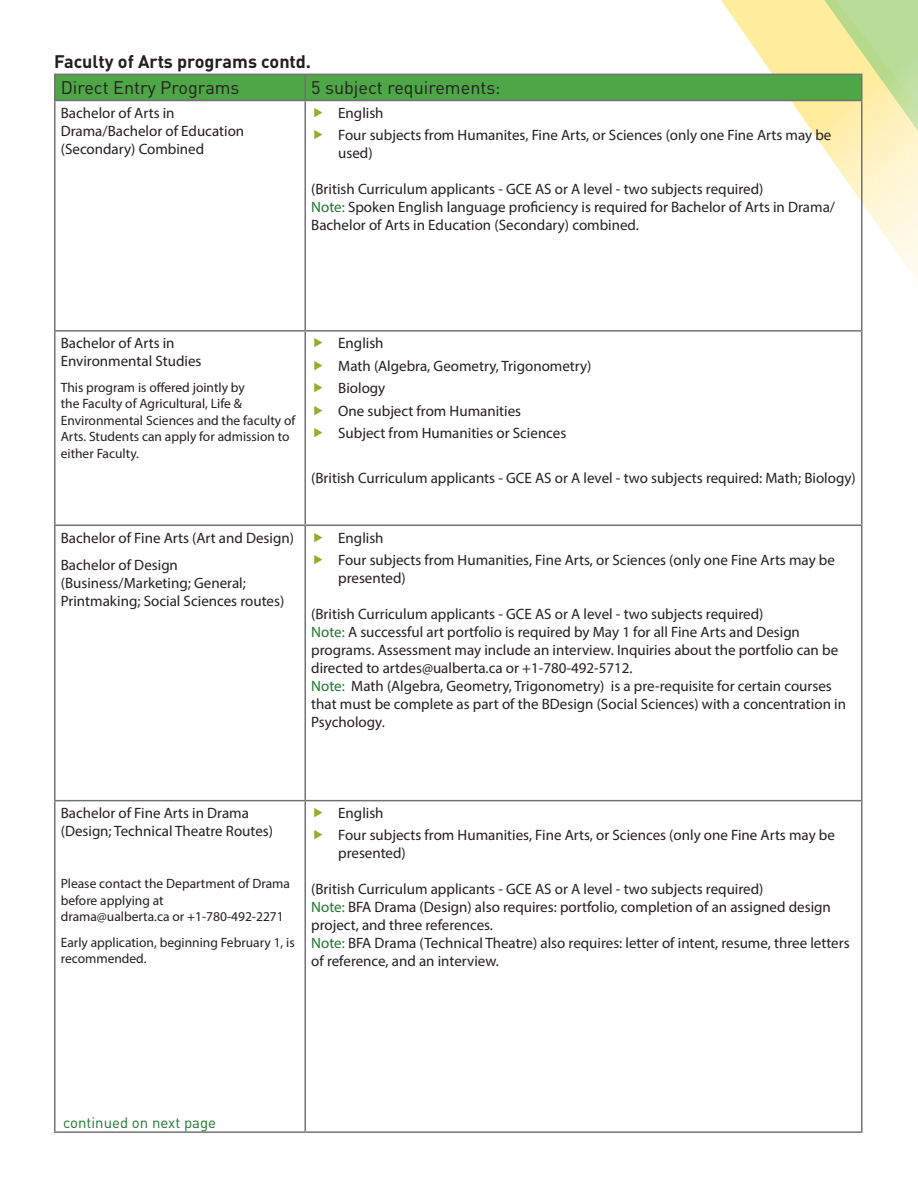
<style>
.page{position:relative;width:918px;height:1188px;background:#fff}
.page>*{position:absolute;margin:0;border:0;box-sizing:border-box;transform-origin:0 0}
.t1{font:18px "DIN Pro";color:#231f20}
.t2{font:700 18px "DIN Pro";color:#231f20}
.t3{font:15px/18px "Myriad Pro";color:#231f20}
.t4{font:15px "DIN Pro";color:#1e772f}
.t5{font:13.5px/16.5px "Myriad Pro";color:#231f20}
.s1{color:#1e772f}
</style>
<div class="page">
<svg style="left:718px;top:0;width:200px;height:289px"></svg>
<svg style="left:750px;top:0;width:168px;height:267px"></svg>
<div style="left:55px;top:74px;width:250px;height:26px;background:#4ea646"></div>
<div style="left:305px;top:74px;width:557px;height:26px;background:#4ea646"></div>
<hr style="left:54px;top:525px;width:251px;height:1px;background:#717275">
<hr style="left:305px;top:525px;width:557px;height:1px;background:#717275">
<hr style="left:54px;top:800px;width:251px;height:1px;background:#717275">
<hr style="left:305px;top:800px;width:557px;height:1px;background:#717275">
<hr style="left:54px;top:1131px;width:251px;height:2px;background:#717275">
<hr style="left:305px;top:1131px;width:557px;height:2px;background:#717275">
<hr style="left:54px;top:74px;width:251px;height:1px;background:#717275">
<hr style="left:54px;top:75px;width:2px;height:25px;background:#717275">
<hr style="left:305px;top:74px;width:557px;height:1px;background:#717275">
<hr style="left:304px;top:75px;width:2px;height:25px;background:#717275">
<svg style="left:861px;top:75px;width:1px;height:25px"></svg>
<hr style="left:54px;top:526px;width:2px;height:274px;background:#717275">
<hr style="left:304px;top:526px;width:2px;height:274px;background:#717275">
<hr style="left:861px;top:526px;width:1px;height:274px;background:#717275">
<hr style="left:54px;top:801px;width:2px;height:330px;background:#717275">
<hr style="left:304px;top:801px;width:2px;height:330px;background:#717275">
<hr style="left:861px;top:801px;width:1px;height:330px;background:#717275">
<hr style="left:54px;top:101px;width:2px;height:229px;background:#717275">
<hr style="left:54px;top:332px;width:2px;height:193px;background:#717275">
<hr style="left:54px;top:100px;width:251px;height:1px;background:#717275">
<hr style="left:305px;top:100px;width:557px;height:1px;background:#717275">
<hr style="left:304px;top:101px;width:2px;height:229px;background:#717275">
<hr style="left:861px;top:101px;width:1px;height:229px;background:#717275">
<hr style="left:54px;top:330px;width:251px;height:2px;background:#717275">
<hr style="left:305px;top:330px;width:557px;height:2px;background:#717275">
<hr style="left:304px;top:332px;width:2px;height:193px;background:#717275">
<hr style="left:861px;top:332px;width:1px;height:193px;background:#717275">
<p class="t2" style="left:54px;top:46px;width:259px">Faculty of Arts programs contd.</p>
<p class="t1" style="left:61px;top:73px;width:180px">Direct Entry Programs</p>
<p class="t1" style="left:311px;top:73px;width:191px">5 subject requirements:</p>
<p class="t3" style="left:61px;top:103px;width:185px">Bachelor of Arts in<br>Drama/Bachelor of Education (Secondary) Combined</p>
<p class="t3" style="left:338px;top:101px;width:495px;line-height:22.5px">English<br>Four subjects from Humanites, Fine Arts, or Sciences (only one Fine Arts may be</p>
<p class="t3" style="left:338px;top:144px;width:36px">used)</p>
<p class="t3" style="left:311px;top:180px;width:525px">(British Curriculum applicants - GCE AS or A level - two subjects required)<br><span class="s1">Note:</span> Spoken English language proficiency is required for Bachelor of Arts in Drama/<br>Bachelor of Arts in Education (Secondary) combined.</p>
<p class="t3" style="left:61px;top:334px;width:142px">Bachelor of Arts in<br>Environmental Studies</p>
<p class="t5" style="left:61px;top:379px;width:236px">This program is offered jointly by<br>the Faculty of Agricultural, Life &amp; Environmental Sciences and the faculty of Arts. Students can apply for admission to either Faculty.</p>
<p class="t3" style="left:338px;top:332px;width:255px;line-height:22.5px">English<br>Math (Algebra, Geometry, Trigonometry)<br>Biology<br>One subject from Humanities<br>Subject from Humanities or Sciences</p>
<p class="t3" style="left:311px;top:469px;width:546px">(British Curriculum applicants - GCE AS or A level - two subjects required: Math; Biology)</p>
<p class="t3" style="left:61px;top:524px;width:235px;line-height:27px">Bachelor of Fine Arts (Art and Design)<br>Bachelor of Design</p>
<p class="t3" style="left:61px;top:573px;width:225px">(Business/Marketing; General;<br>Printmaking; Social Sciences routes)</p>
<p class="t3" style="left:338px;top:526px;width:498px;line-height:22.5px">English<br>Four subjects from Humanities, Fine Arts, or Sciences (only one Fine Arts may be</p>
<p class="t3" style="left:338px;top:569px;width:69px">presented)</p>
<p class="t3" style="left:311px;top:605px;width:536px">(British Curriculum applicants - GCE AS or A level - two subjects required)<br><span class="s1">Note:</span> A successful art portfolio is required by May 1 for all Fine Arts and Design programs. Assessment may include an interview. Inquiries about the portfolio can be directed to artdes@ualberta.ca or +1-780-492-5712.<br><span class="s1">Note:</span> Math (Algebra, Geometry, Trigonometry) is a pre-requisite for certain courses that must be complete as part of the BDesign (Social Sciences) with a concentration in Psychology.</p>
<p class="t3" style="left:61px;top:804px;width:214px">Bachelor of Fine Arts in Drama (Design; Technical Theatre Routes)</p>
<p class="t5" style="left:61px;top:875px;width:231px">Please contact the Department of Drama before applying at<br>drama@ualberta.ca or +1-780-492-2271</p>
<p class="t5" style="left:61px;top:934px;width:236px">Early application, beginning February 1, is recommended.</p>
<p class="t3" style="left:338px;top:801px;width:498px;line-height:22.5px">English<br>Four subjects from Humanities, Fine Arts, or Sciences (only one Fine Arts may be</p>
<p class="t3" style="left:338px;top:844px;width:69px">presented)</p>
<p class="t3" style="left:311px;top:880px;width:540px">(British Curriculum applicants - GCE AS or A level - two subjects required)<br><span class="s1">Note:</span> BFA Drama (Design) also requires: portfolio, completion of an assigned design project, and three references.<br><span class="s1">Note:</span> BFA Drama (Technical Theatre) also requires: letter of intent, resume, three letters of reference, and an interview.</p>
<p class="t4" style="left:63px;top:1111px;width:155px">continued on next page</p>
</div>
